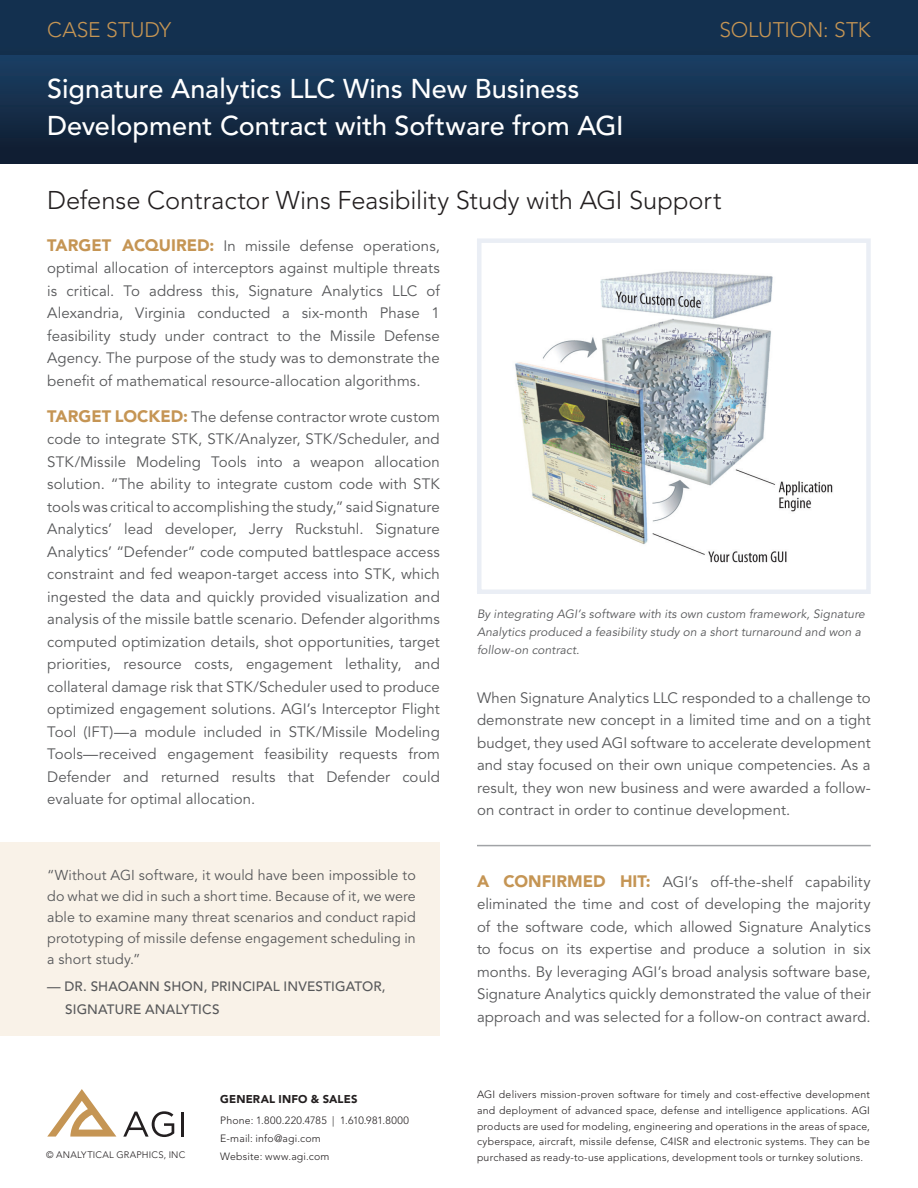
<style>
.page{position:relative;width:918px;height:1188px;background:#fff}
.page>*{position:absolute;margin:0;border:0;box-sizing:border-box;transform-origin:0 0}
.t1{font:500 27px "Avenir LT Std";color:#fff}
.t2{font:300 25.5px "Avenir LT Std";letter-spacing:-.005em;color:#231f20}
.t3{font:300 21px "Avenir LT Std";letter-spacing:-.005em;color:#c59554}
.t4{font:15px/22.5px "Avenir LT Std";letter-spacing:.005em;color:#57585a;text-align:justify}
.t5{font:14.25px/21px "Avenir LT Std";letter-spacing:.01em;color:#57585a;text-align:justify}
.t6{font:500 13.5px/22.5px "Avenir LT Std";letter-spacing:.01em;color:#57585a}
.t7{font:italic 12px/18px "Avenir LT Std";letter-spacing:.01em;color:#57585a}
.t8{font:900 11.25px "Avenir LT Std";letter-spacing:.015em;color:#231f20}
.t9{font:300 10.5px/15.8px "Avenir LT Std";letter-spacing:.02em;color:#231f20;text-align:justify}
.t10{font:300 9.3px "Avenir LT Std";letter-spacing:.025em;color:#231f20}
.s1{font-weight:900;font-size:16.5px;color:#c59554}
</style>
<div class="page">
<svg style="left:0;top:55px;width:918px;height:108px;background:#142d48"></svg>
<div style="left:0;top:0;width:918px;height:55px;background:#13304f"></div>
<hr style="left:477px;top:845px;width:394px;height:1px;background:#a1a3a6">
<div style="left:0;top:842px;width:440px;height:194px;background:#f9f2e8"></div>
<svg style="left:123px;top:1111px;width:51px;height:26px"></svg>
<hr style="left:181px;top:1112px;width:3px;height:25px;background:#231f20">
<svg style="left:47px;top:1089px;width:69px;height:48px"></svg>
<img style="left:515px;top:271px;width:318px;height:292px">
<div style="left:477px;top:238px;width:394px;height:356px;border:4px solid #eaeef5"></div>
<p class="t3" style="left:47px;top:17px;width:125px">CASE STUDY</p>
<p class="t1" style="left:47px;top:73px;width:534px">Signature Analytics LLC Wins New Business</p>
<p class="t1" style="left:47px;top:111px;width:578px">Development Contract with Software from AGI</p>
<p class="t3" style="left:719px;top:17px;width:153px">SOLUTION: STK</p>
<p class="t2" style="left:47px;top:185px;width:676px">Defense Contractor Wins Feasibility Study with AGI Support</p>
<p class="t4" style="left:47px;top:235px;width:394px"><span class="s1">TARGET ACQUIRED:</span> In missile defense operations, optimal allocation of interceptors against multiple threats is critical. To address this, Signature Analytics LLC of Alexandria, Virginia conducted a six-month Phase 1 feasibility study under contract to the Missile Defense Agency. The purpose of the study was to demonstrate the benefit of mathematical resource-allocation algorithms.</p>
<p class="t4" style="left:47px;top:406px;width:394px"><span class="s1">TARGET LOCKED:</span> The defense contractor wrote custom code to integrate STK, STK/Analyzer, STK/Scheduler, and STK/Missile Modeling Tools into a weapon allocation solution. “The ability to integrate custom code with STK tools was critical to accomplishing the study,” said Signature Analytics’ lead developer, Jerry Ruckstuhl. Signature Analytics’ “Defender” code computed battlespace access constraint and fed weapon-target access into STK, which ingested the data and quickly provided visualization and analysis of the missile battle scenario. Defender algorithms computed optimization details, shot opportunities, target priorities, resource costs, engagement lethality, and collateral damage risk that STK/Scheduler used to produce optimized engagement solutions. AGI’s Interceptor Flight Tool (IFT)—a module included in STK/Missile Modeling Tools—received engagement feasibility requests from Defender and returned results that Defender could evaluate for optimal allocation.</p>
<p class="t5" style="left:47px;top:865px;width:370px">“Without AGI software, it would have been impossible to do what we did in such a short time. Because of it, we were able to examine many threat scenarios and conduct rapid prototyping of missile defense engagement scheduling in a short study.”</p>
<p class="t6" style="left:65px;top:976px;width:322px;text-indent:-18px">— DR. SHAOANN SHON, PRINCIPAL INVESTIGATOR,<br>SIGNATURE ANALYTICS</p>
<p class="t8" style="left:220px;top:1093px;width:139px">GENERAL INFO &amp; SALES</p>
<p class="t9" style="left:220px;top:1112px;width:190px">Phone: 1.800.220.4785 | 1.610.981.8000</p>
<p class="t9" style="left:220px;top:1130px;width:102px">E-mail: info@agi.com</p>
<p class="t10" style="left:46px;top:1149px;width:141px">© ANALYTICAL GRAPHICS, INC</p>
<p class="t9" style="left:220px;top:1148px;width:111px">Website: www.agi.com</p>
<p class="t7" style="left:477px;top:605px;width:389px">By integrating AGI’s software with its own custom framework, Signature<br>Analytics produced a feasibility study on a short turnaround and won a follow-on contract.</p>
<p class="t4" style="left:477px;top:687px;width:395px">When Signature Analytics LLC responded to a challenge to demonstrate new concept in a limited time and on a tight budget, they used AGI software to accelerate development and stay focused on their own unique competencies. As a result, they won new business and were awarded a follow&shy;on contract in order to continue development.</p>
<p class="t4" style="left:477px;top:871px;width:395px"><span class="s1">A CONFIRMED HIT:</span> AGI’s off-the-shelf capability eliminated the time and cost of developing the majority of the software code, which allowed Signature Analytics to focus on its expertise and produce a solution in six months. By leveraging AGI’s broad analysis software base, Signature Analytics quickly demonstrated the value of their approach and was selected for a follow-on contract award.</p>
<p class="t9" style="left:477px;top:1087px;width:395px">AGI delivers mission-proven software for timely and cost-effective development and deployment of advanced space, defense and intelligence applications. AGI products are used for modeling, engineering and operations in the areas of space, cyberspace, aircraft, missile defense, C4ISR and electronic systems. They can be purchased as ready-to-use applications, development tools or turnkey solutions.</p>
</div>
